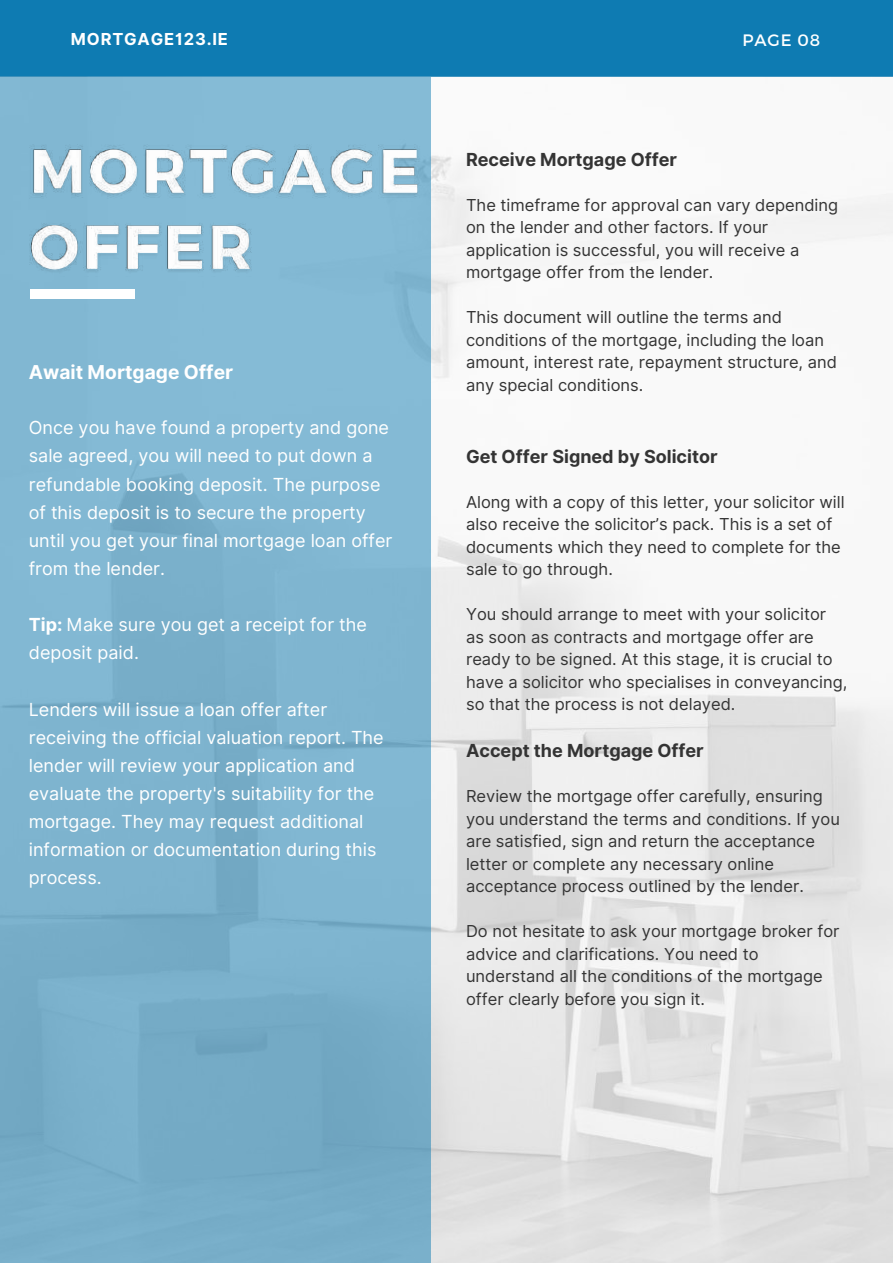
<style>
.page{position:relative;width:893px;height:1264px;background:#fff}
.page>*{position:absolute;margin:0;border:0;box-sizing:border-box;transform-origin:0 0}
.t1{font:700 19.2px "Inter";color:#fff}
.t2{font:18px/28px "Inter";color:#fff}
.t3{font:700 18px "Inter";color:#343434}
.t4{font:16.5px/22.5px "Inter";color:#343434}
.t5{font:700 16.5px "Inter";letter-spacing:.05em;color:#fff}
.t6{font:16.5px "Montserrat";letter-spacing:.05em;color:#fff}
.s1{font-weight:700}
</style>
<div class="page">
<div style="left:0;top:0;width:892px;height:77px;background:#0e7bb2"></div>
<img style="left:430px;top:77px;width:462px;height:1185px">
<div style="left:0;top:77px;width:430px;height:1185px;background:#7eb4cf"></div>
<img style="left:30px;top:147px;width:396px;height:124px">
<div style="left:30px;top:289px;width:104px;height:9px;background:#fff"></div>
<p class="t5" style="left:71px;top:29px;width:159px">MORTGAGE123.IE</p>
<p class="t6" style="left:742px;top:29px;width:79px">PAGE 08</p>
<p class="t1" style="left:29px;top:361px;width:206px">Await Mortgage Offer</p>
<p class="t2" style="left:29px;top:414px;width:365px">Once you have found a property and gone sale agreed, you will need to put down a refundable booking deposit. The purpose of this deposit is to secure the property until you get your final mortgage loan offer from the lender.</p>
<p class="t2" style="left:29px;top:610px;width:339px"><span class="s1">Tip:</span> Make sure you get a receipt for the deposit paid.</p>
<p class="t2" style="left:29px;top:695px;width:356px">Lenders will issue a loan offer after receiving the official valuation report. The lender will review your application and evaluate the property's suitability for the mortgage. They may request additional information or documentation during this process.</p>
<p class="t3" style="left:466px;top:148px;width:213px">Receive Mortgage Offer</p>
<p class="t4" style="left:466px;top:193px;width:373px">The timeframe for approval can vary depending on the lender and other factors. If your application is successful, you will receive a mortgage offer from the lender.</p>
<p class="t4" style="left:466px;top:306px;width:372px">This document will outline the terms and conditions of the mortgage, including the loan amount, interest rate, repayment structure, and any special conditions.</p>
<p class="t3" style="left:466px;top:445px;width:253px">Get Offer Signed by Solicitor</p>
<p class="t4" style="left:466px;top:490px;width:380px">Along with a copy of this letter, your solicitor will also receive the solicitor’s pack. This is a set of documents which they need to complete for the sale to go through.</p>
<p class="t4" style="left:466px;top:603px;width:383px">You should arrange to meet with your solicitor as soon as contracts and mortgage offer are ready to be signed. At this stage, it is crucial to have a solicitor who specialises in conveyancing, so that the process is not delayed.</p>
<p class="t3" style="left:466px;top:740px;width:239px">Accept the Mortgage Offer</p>
<p class="t4" style="left:466px;top:785px;width:375px">Review the mortgage offer carefully, ensuring you understand the terms and conditions. If you are satisfied, sign and return the acceptance letter or complete any necessary online acceptance process outlined by the lender.</p>
<p class="t4" style="left:466px;top:920px;width:375px">Do not hesitate to ask your mortgage broker for advice and clarifications. You need to understand all the conditions of the mortgage offer clearly before you sign it.</p>
</div>
